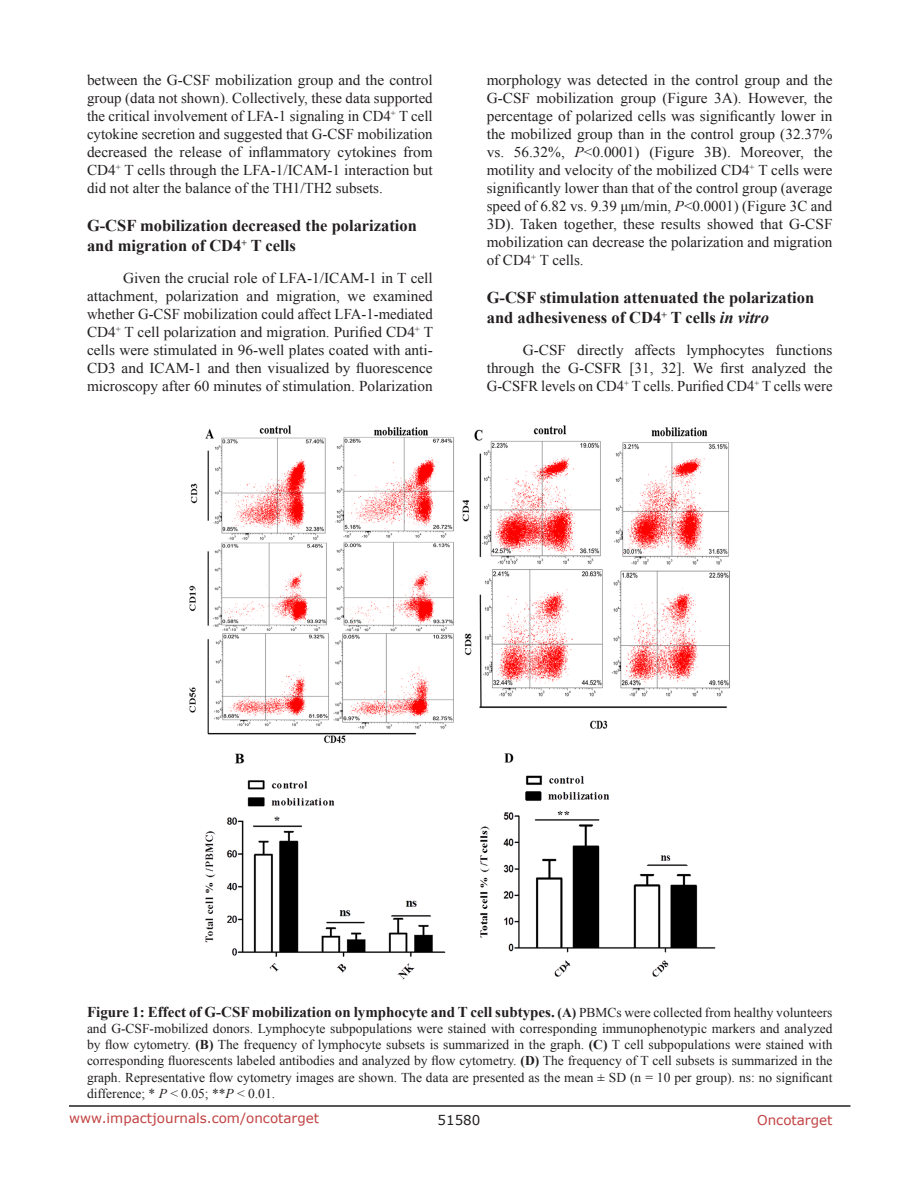
<style>
.page{position:relative;width:918px;height:1188px;background:#fff}
.page>*{position:absolute;margin:0;border:0;box-sizing:border-box;transform-origin:0 0}
.SubHeading{font:700 16.5px/19.8px "Times New Roman";color:#231f20}
.BodyText{font:15px/18px "Times New Roman";color:#231f20;text-align:justify}
.figuretext{font:700 15px "Times New Roman";color:#231f20}
.figuretext-2{font:13.5px/16.2px "Times New Roman";color:#231f20;text-align:justify}
.t1{font:13.5px "Verdana";color:#c24141}
.t2{font:13.5px "Verdana";color:#231f20}
.s1{font-style:italic}
.s2{font-size:13.5px}
.s3{font-weight:400;font-size:13.5px}
.s4{font-weight:700}
</style>
<div class="page">
<hr style="left:69px;top:1105px;width:781px;height:2px;background:#231f20">
<img style="left:190px;top:425px;width:540px;height:554px">
<p class="BodyText" style="left:87px;top:71px;width:347px">between the G-CSF mobilization group and the control group (data not shown). Collectively, these data supported the critical involvement of LFA-1 signaling in CD4<sup>+</sup> T cell cytokine secretion and suggested that G-CSF mobilization decreased the release of inflammatory cytokines from CD4<sup>+</sup> T cells through the LFA-1/ICAM-1 interaction but did not alter the balance of the TH1/TH2 subsets.</p>
<p class="SubHeading" style="left:87px;top:215px;width:331px">G-CSF mobilization decreased the polarization and migration of CD4<sup>+</sup> T cells</p>
<p class="BodyText" style="left:87px;top:268px;width:348px;text-indent:36px">Given the crucial role of LFA-1/ICAM-1 in T cell attachment, polarization and migration, we examined whether G-CSF mobilization could affect LFA-1-mediated CD4<sup>+</sup> T cell polarization and migration. Purified CD4<sup>+</sup> T cells were stimulated in 96-well plates coated with anti-CD3 and ICAM-1 and then visualized by fluorescence microscopy after 60 minutes of stimulation. Polarization</p>
<p class="BodyText" style="left:487px;top:71px;width:347px">morphology was detected in the control group and the G-CSF mobilization group (Figure 3A). However, the percentage of polarized cells was significantly lower in the mobilized group than in the control group (32.37% vs. 56.32%, <span class="s1">P</span>&lt;0.0001) (Figure 3B). Moreover, the motility and velocity of the mobilized CD4<sup>+</sup> T cells were significantly lower than that of the control group (average speed of 6.82 vs. 9.39 μm/min, <span class="s1">P</span>&lt;0.0001) (Figure 3C and 3D). Taken together, these results showed that G-CSF mobilization can decrease the polarization and migration of CD4<sup>+</sup> T cells.</p>
<p class="SubHeading" style="left:487px;top:287px;width:329px">G-CSF stimulation attenuated the polarization and adhesiveness of CD4<sup>+</sup> T cells <span class="s1">in vitro</span></p>
<p class="BodyText" style="left:487px;top:340px;width:347px;text-indent:36px">G-CSF directly affects lymphocytes functions through the G-CSFR [31, 32]. We first analyzed the G-CSFR levels on CD4<sup>+</sup> T cells. Purified CD4<sup>+</sup> T cells were</p>
<p class="figuretext" style="left:87px;top:1001px;width:747px">Figure 1: Effect of G-CSF mobilization on lymphocyte and T cell subtypes. <span class="s2">(A)</span> <span class="s3">PBMCs were collected from healthy volunteers</span></p>
<p class="figuretext-2" style="left:87px;top:1020px;width:747px">and G-CSF-mobilized donors. Lymphocyte subpopulations were stained with corresponding immunophenotypic markers and analyzed by flow cytometry. <span class="s4">(B)</span> The frequency of lymphocyte subsets is summarized in the graph. <span class="s4">(C)</span> T cell subpopulations were stained with corresponding fluorescents labeled antibodies and analyzed by flow cytometry. <span class="s4">(D)</span> The frequency of T cell subsets is summarized in the graph. Representative flow cytometry images are shown. The data are presented as the mean ± SD (n = 10 per group). ns: no significant difference; * <span class="s1">P</span> &lt; 0.05; **<span class="s1">P</span> &lt; 0.01.</p>
<p class="t1" style="left:69px;top:1109px;width:252px">www.impactjournals.com/oncotarget</p>
<p class="t2" style="left:438px;top:1111px;width:44px">51580</p>
<p class="t1" style="left:757px;top:1111px;width:77px">Oncotarget</p>
</div>
